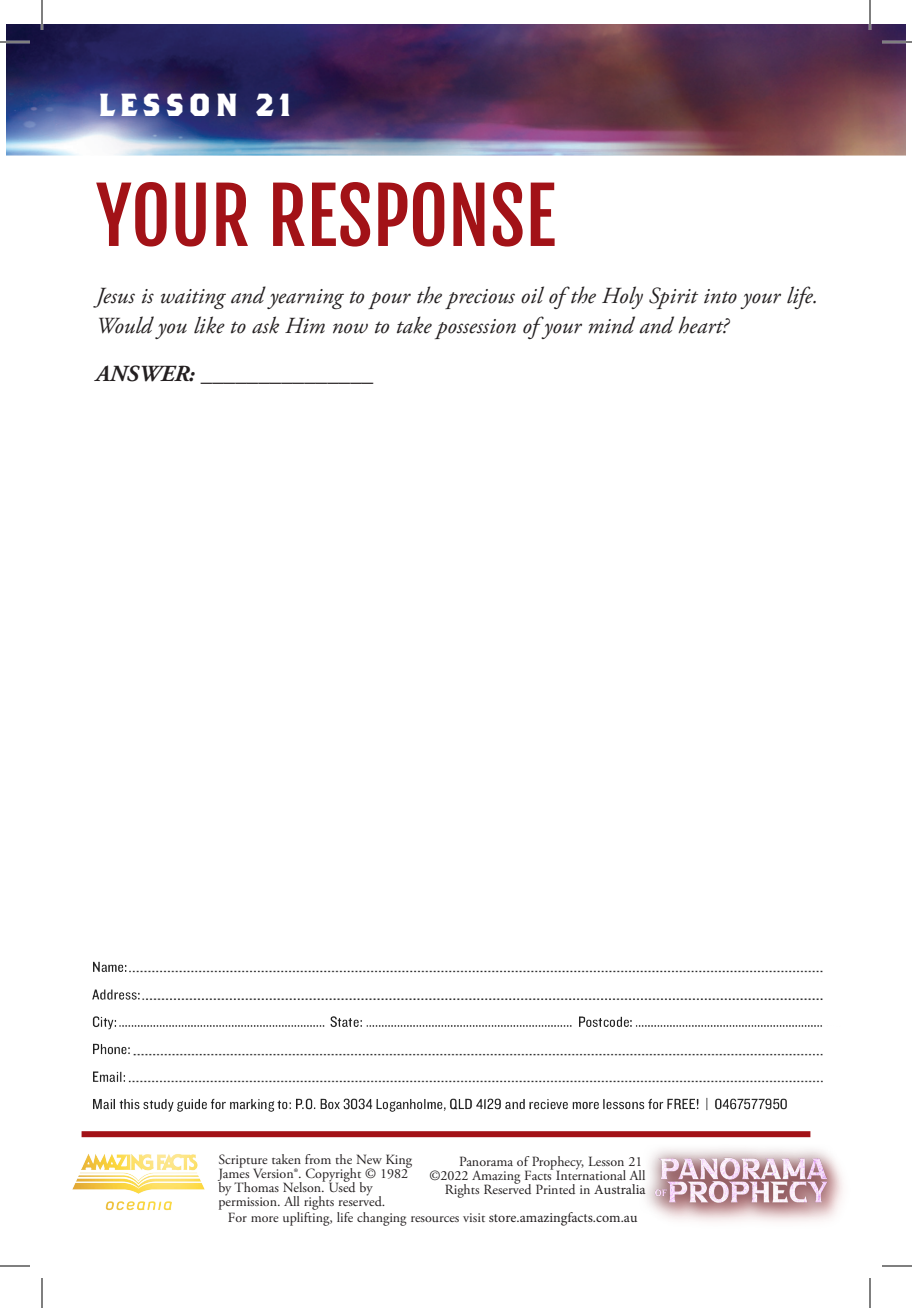
<style>
.page{position:relative;width:912px;height:1308px;background:#fff}
.page>*{position:absolute;margin:0;border:0;box-sizing:border-box;transform-origin:0 0}
.Subhead{font:76px "Fjalla One";color:#a21217}
.t1{font:700 31.8px "Brothers OT";letter-spacing:.15em;color:#fff}
.text{font:italic 23px/30px "Adobe Garamond Pro";color:#231f20}
.text-2{font:italic 700 23px "Adobe Garamond Pro";color:#231f20}
.text-3{font:14px/14px "Adobe Garamond Pro";color:#231f20;text-align:right}
.s1{font-family:"Minion Pro"}
</style>
<div class="page">
<img style="left:6px;top:24px;width:900px;height:131px">
<hr style="left:0;top:41px;width:30px;height:2px;background:#fff">
<hr style="left:882px;top:41px;width:30px;height:2px;background:#fff">
<hr style="left:41px;top:0;width:2px;height:30px;background:#fff">
<hr style="left:869px;top:0;width:2px;height:30px;background:#fff">
<hr style="left:0;top:42px;width:30px;height:1px;background:#000">
<hr style="left:882px;top:42px;width:30px;height:1px;background:#000">
<hr style="left:0;top:1266px;width:30px;height:1px;background:#000">
<hr style="left:42px;top:0;width:1px;height:30px;background:#000">
<hr style="left:42px;top:1278px;width:1px;height:30px;background:#000">
<hr style="left:870px;top:0;width:1px;height:30px;background:#000">
<hr style="left:870px;top:1278px;width:1px;height:30px;background:#000">
<img style="left:72px;top:1154px;width:20px;height:36px">
<img style="left:92px;top:961px;width:820px;height:331px">
<p class="t1" style="left:98px;top:91px;width:195px">LESSON 21</p>
<p class="Subhead" style="left:96px;top:169px;width:462px">YOUR RESPONSE</p>
<p class="text" style="left:96px;top:281px;width:724px">Jesus is waiting and yearning to pour the precious oil of the Holy Spirit into your life.<br>Would you like to ask Him now to take possession of your mind and heart?</p>
<p class="text-2" style="left:96px;top:360px;width:279px">ANSWER: _______________</p>
<p class="text-3" style="left:218px;top:1153px;width:195px;text-align:left">Scripture taken from the New King<br>James Version®. Copyright © 1982 by Thomas Nelson. Used by permission. All rights reserved.</p>
<p class="text-3" style="left:430px;top:1155px;width:217px">Panorama of Prophecy, Lesson 21 ©2022 Amazing Facts International All<br>Rights Reserved Printed in <span class="s1">Australia</span></p>
<p class="text-3" style="left:228px;top:1211px;width:411px">For more uplifting, life changing resources visit <span class="s1">store.amazingfacts.com.au</span></p>
</div>
